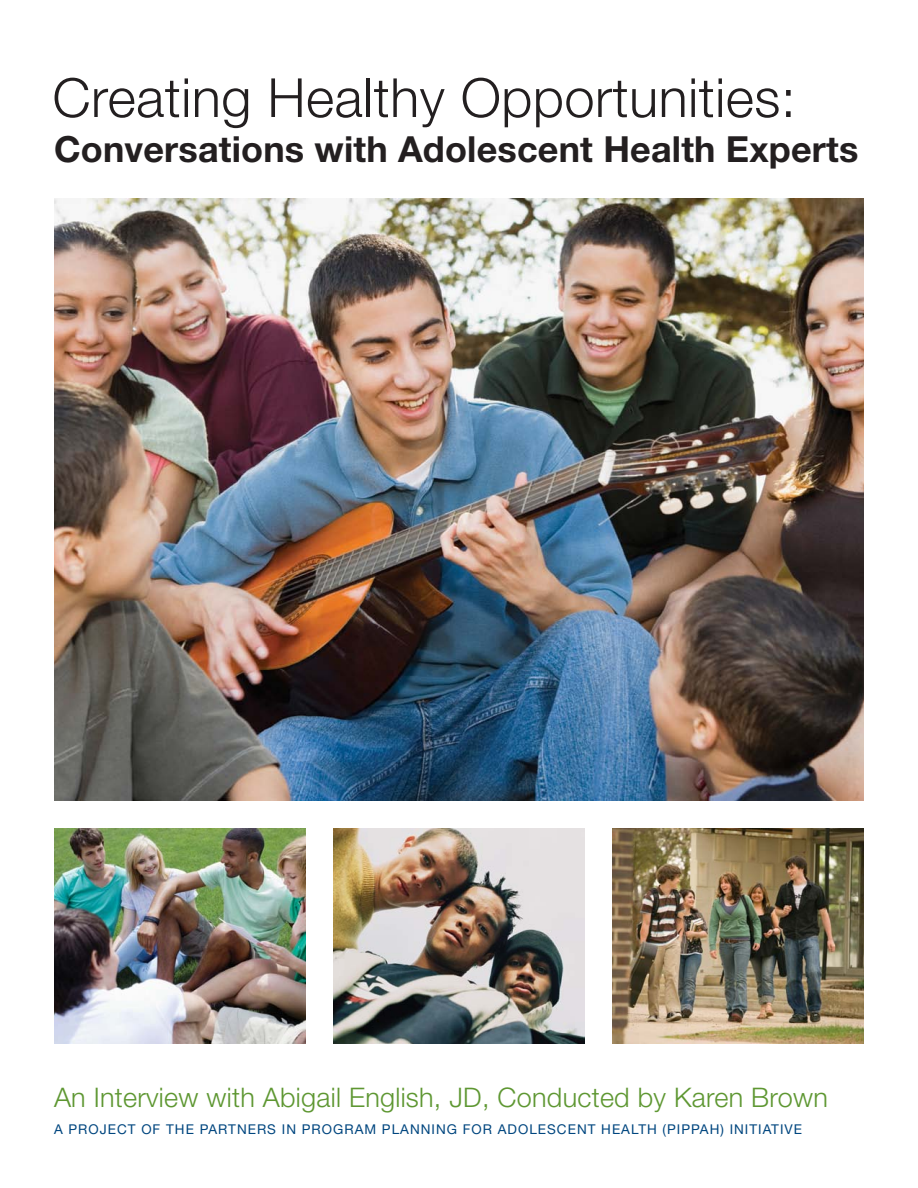
<style>
.page{position:relative;width:918px;height:1188px;background:#fff}
.page>*{position:absolute;margin:0;border:0;box-sizing:border-box;transform-origin:0 0}
.t1{font:300 54px "Helvetica Neue";letter-spacing:.01em;color:#231f20}
.t2{font:700 36px "Helvetica Neue";letter-spacing:.005em;color:#231f20}
.t3{font:300 27px "Helvetica Neue";letter-spacing:.01em;color:#5e9732}
.t4{font:13.5px "Helvetica Neue";letter-spacing:.075em;color:#00467f}
</style>
<div class="page">
<img style="left:333px;top:828px;width:252px;height:216px">
<img style="left:54px;top:198px;width:810px;height:603px">
<img style="left:612px;top:828px;width:252px;height:216px">
<img style="left:54px;top:828px;width:252px;height:216px">
<h1 class="t1" style="left:52px;top:65px;width:745px">Creating Healthy Opportunities:</h1>
<h2 class="t2" style="left:54px;top:127px;width:806px">Conversations with Adolescent Health Experts</h2>
<h3 class="t3" style="left:54px;top:1081px;width:775px">An Interview with Abigail English, JD, Conducted by Karen Brown</h3>
<p class="t4" style="left:54px;top:1121px;width:750px">A PROJECT OF THE PARTNERS IN PROGRAM PLANNING FOR ADOLESCENT H EALTH (PI PPAH) I NITIATIVE</p>
</div>
